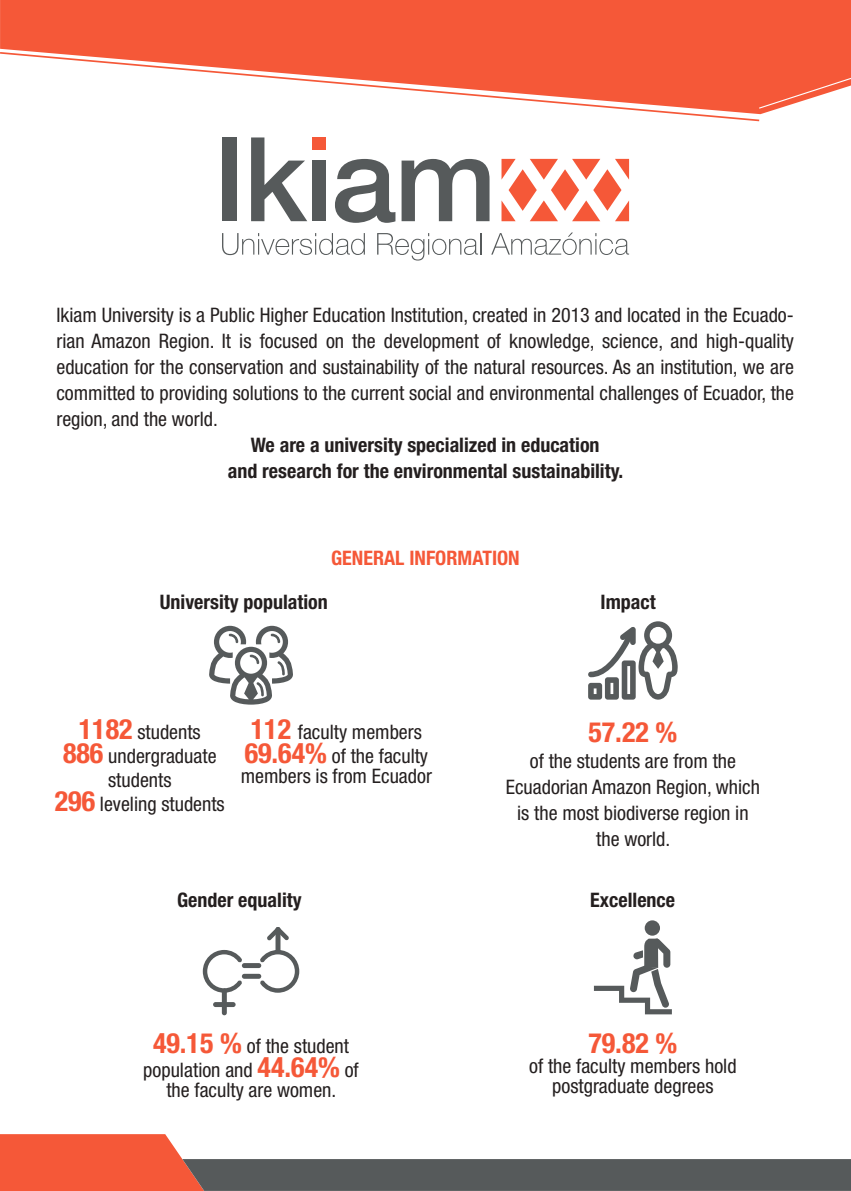
<style>
.page{position:relative;width:851px;height:1191px;background:#fff}
.page>*{position:absolute;margin:0;border:0;box-sizing:border-box;transform-origin:0 0}
.t1{font:700 condensed 28px "Helvetica Neue LT Std";color:#f55838}
.t2{font:condensed 20px/26px "Helvetica Neue LT Std";color:#241f1f;text-align:center}
.t3{font:700 condensed 20px/26px "Helvetica Neue LT Std";color:#241f1f;text-align:center}
.t4{font:700 condensed 20px "Helvetica Neue LT Std";color:#f55838}
.s1{font-weight:700;font-size:28px;color:#f55838}
</style>
<div class="page">
<svg style="left:0;top:1134px;width:850px;height:57px"></svg>
<div style="left:0;top:0;width:850px;height:114px;background:#f55838"></div>
<svg style="left:0;top:51px;width:761px;height:71px"></svg>
<svg style="left:757px;top:77px;width:93px;height:33px"></svg>
<div style="left:242px;top:963px;width:19px;height:5px;background:#565a5b;border-radius:2px"></div>
<div style="left:242px;top:973px;width:19px;height:5px;background:#565a5b;border-radius:2px"></div>
<div style="left:222px;top:988px;width:5px;height:27px;background:#565a5b;border-radius:2px"></div>
<div style="left:275px;top:927px;width:5px;height:27px;background:#565a5b;border-radius:2px"></div>
<div style="left:213px;top:1002px;width:22px;height:5px;background:#565a5b;border-radius:2px"></div>
<svg style="left:203px;top:950px;width:39px;height:42px"></svg>
<svg style="left:260px;top:950px;width:39px;height:42px"></svg>
<svg style="left:267px;top:927px;width:22px;height:13px"></svg>
<div style="left:644px;top:920px;width:16px;height:15px;background:#565a5b;border-radius:50%"></div>
<svg style="left:594px;top:938px;width:77px;height:76px"></svg>
<svg style="left:209px;top:626px;width:84px;height:78px"></svg>
<svg style="left:588px;top:621px;width:89px;height:78px"></svg>
<svg style="left:501px;top:159px;width:128px;height:62px"></svg>
<svg style="left:222px;top:233px;width:143px;height:22px"></svg>
<svg style="left:377px;top:233px;width:104px;height:28px"></svg>
<svg style="left:491px;top:232px;width:138px;height:23px"></svg>
<div style="left:222px;top:137px;width:14px;height:84px;background:#565a5b"></div>
<svg style="left:251px;top:137px;width:56px;height:84px"></svg>
<div style="left:312px;top:137px;width:13px;height:13px;background:#f55838"></div>
<div style="left:312px;top:161px;width:13px;height:60px;background:#565a5b"></div>
<svg style="left:335px;top:159px;width:60px;height:64px"></svg>
<svg style="left:401px;top:159px;width:88px;height:62px"></svg>
<p class="t2" style="left:56px;top:302px;width:739px;text-align:justify">Ikiam University is a Public Higher Education Institution, created in 2013 and located in the Ecuado&shy;rian Amazon Region. It is focused on the development of knowledge, science, and high-quality education for the conservation and sustainability of the natural resources. As an institution, we are committed to providing solutions to the current social and environmental challenges of Ecuador, the region, and the world.</p>
<p class="t3" style="left:228px;top:432px;width:397px">We are a university specialized in education<br>and research for the environmental sustainability.</p>
<p class="t4" style="left:331px;top:545px;width:190px">GENERAL INFORMATION</p>
<p class="t3" style="left:160px;top:588px;width:169px">University population</p>
<p class="t3" style="left:600px;top:588px;width:57px">Impact</p>
<p class="t2" style="left:55px;top:719px;width:171px;line-height:24px"><span class="s1">1182</span> students<br><span class="s1">886</span> undergraduate students<br><span class="s1">296</span> leveling students</p>
<p class="t2" style="left:245px;top:719px;width:185px;line-height:24px"><span class="s1">112</span> faculty members<br><span class="s1">69.64%</span> of the faculty</p>
<p class="t2" style="left:241px;top:762px;width:192px">members is from Ecuador</p>
<h1 class="t1" style="left:588px;top:715px;width:90px">57.22 %</h1>
<p class="t2" style="left:505px;top:748px;width:255px">of the students are from the<br>Ecuadorian Amazon Region, which is the most biodiverse region in the world.</p>
<p class="t3" style="left:177px;top:887px;width:126px">Gender equality</p>
<p class="t3" style="left:590px;top:887px;width:86px">Excellence</p>
<p class="t2" style="left:143px;top:1033px;width:217px;line-height:24px"><span class="s1">49.15 %</span> of the student population and <span class="s1">44.64%</span> of</p>
<p class="t2" style="left:166px;top:1076px;width:171px">the faculty are women.</p>
<h1 class="t1" style="left:588px;top:1026px;width:90px">79.82 %</h1>
<p class="t2" style="left:529px;top:1055px;width:209px;line-height:20px">of the faculty members hold postgraduate degrees</p>
</div>
